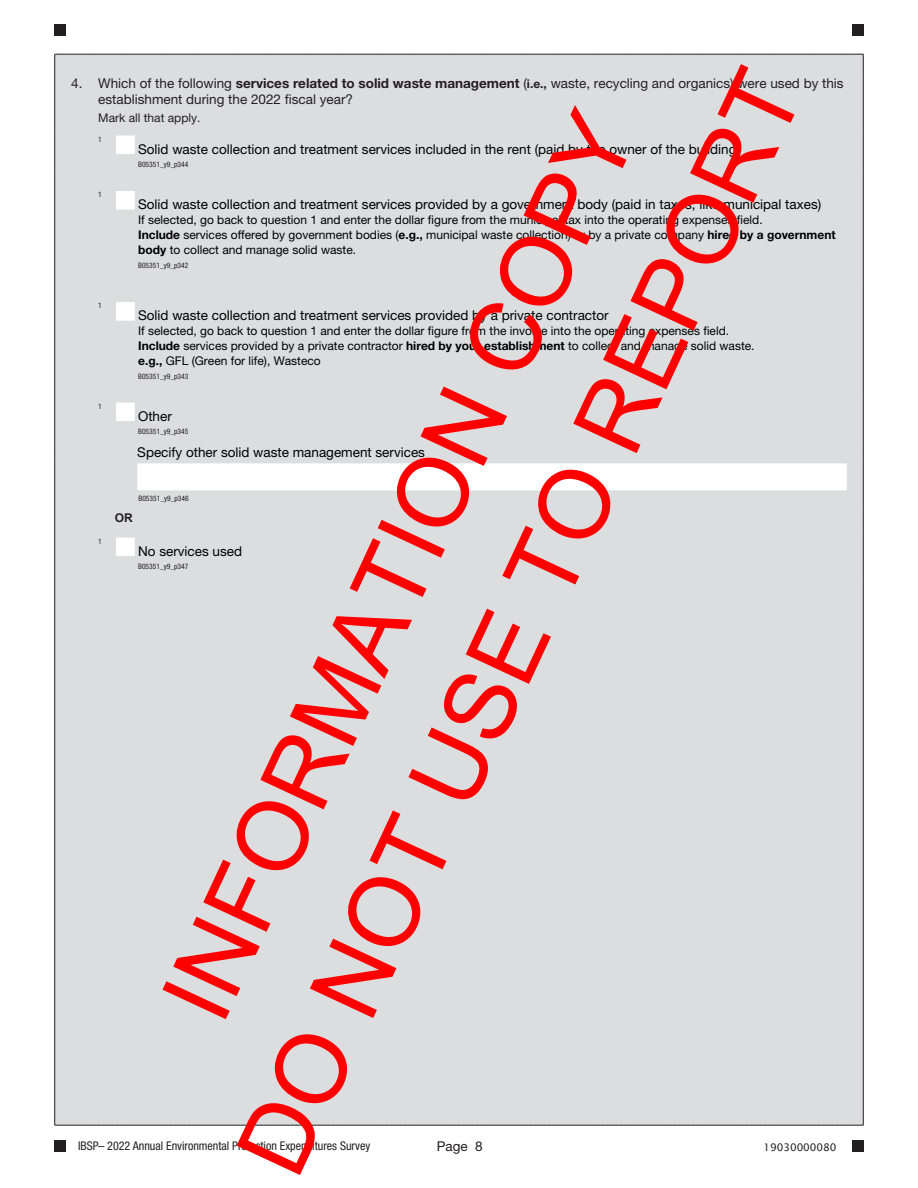
<style>
.page{position:relative;width:918px;height:1188px;background:#fff}
.page>*{position:absolute;margin:0;border:0;box-sizing:border-box;transform-origin:0 0}
.t1{font:97.5px/133.1px "Arial";color:#f00;text-align:center}
.t2{font:13.5px "Helvetica Neue LT Pro";color:#000}
.t3{font:13.5px/16.5px "Helvetica Neue LT Pro";color:#231f20}
.t4{font:12px/15px "Helvetica Neue LT Pro";color:#000}
.t5{font:condensed 12px "Helvetica Neue LT Pro";color:#231f20}
.t6{font:12px "Helvetica Neue LT Pro";color:#231f20}
.t7{font:700 12px "Arial";color:#231f20}
.t8{font:10.5px "Lucida Sans Unicode";color:#231f20}
.CID{font:condensed 7.5px "Helvetica Neue LT Pro";color:#231f20}
.s1{font-weight:700}
.s2{font-weight:700;font-size:12px}
</style>
<div class="page">
<div style="left:54px;top:24px;width:12px;height:12px;background:#231f20"></div>
<div style="left:852px;top:24px;width:12px;height:12px;background:#231f20"></div>
<div style="left:54px;top:1140px;width:12px;height:12px;background:#231f20"></div>
<div style="left:852px;top:1140px;width:12px;height:12px;background:#231f20"></div>
<div style="left:55px;top:72px;width:808px;height:1053px;background:#dcdddf"></div>
<div style="left:54px;top:54px;width:810px;height:18px;background:#dcdddf"></div>
<hr style="left:54px;top:72px;width:1px;height:57px;background:#231f20">
<hr style="left:863px;top:72px;width:1px;height:57px;background:#231f20">
<hr style="left:54px;top:129px;width:1px;height:45px;background:#231f20">
<hr style="left:863px;top:129px;width:1px;height:45px;background:#231f20">
<hr style="left:54px;top:174px;width:1px;height:111px;background:#231f20">
<hr style="left:863px;top:174px;width:1px;height:111px;background:#231f20">
<hr style="left:54px;top:285px;width:1px;height:111px;background:#231f20">
<hr style="left:863px;top:285px;width:1px;height:111px;background:#231f20">
<hr style="left:54px;top:396px;width:1px;height:45px;background:#231f20">
<hr style="left:863px;top:396px;width:1px;height:45px;background:#231f20">
<svg style="left:54px;top:441px;width:1px;height:21px"></svg>
<svg style="left:863px;top:441px;width:1px;height:21px"></svg>
<hr style="left:54px;top:462px;width:1px;height:42px;background:#231f20">
<hr style="left:863px;top:462px;width:1px;height:42px;background:#231f20">
<svg style="left:54px;top:504px;width:1px;height:27px"></svg>
<svg style="left:863px;top:504px;width:1px;height:27px"></svg>
<hr style="left:54px;top:531px;width:1px;height:45px;background:#231f20">
<hr style="left:863px;top:531px;width:1px;height:45px;background:#231f20">
<hr style="left:54px;top:576px;width:1px;height:549px;background:#231f20">
<hr style="left:863px;top:576px;width:1px;height:549px;background:#231f20">
<svg style="left:55px;top:1125px;width:808px;height:1px"></svg>
<div style="left:116px;top:136px;width:18px;height:18px;background:#fff"></div>
<div style="left:116px;top:191px;width:18px;height:18px;background:#fff"></div>
<div style="left:116px;top:302px;width:18px;height:18px;background:#fff"></div>
<div style="left:116px;top:403px;width:18px;height:18px;background:#fff"></div>
<div style="left:137px;top:463px;width:710px;height:27px;background:#fff;border:2px solid #fff"></div>
<div style="left:116px;top:538px;width:18px;height:18px;background:#fff"></div>
<h1 class="t1" style="left:84px;top:1083px;width:1204px;rotate:-65deg">INFORMATION COPY<br>DO NOT USE TO REPORT</h1>
<p class="t3" style="left:71px;top:75px;width:13px">4.</p>
<p class="t3" style="left:98px;top:75px;width:747px">Which of the following <span class="s1">services related to solid waste management</span> (<span class="s2">i.e.,</span> waste, recycling and organics) were used by this establishment during the 2022 fiscal year?</p>
<p class="t6" style="left:98px;top:111px;width:104px">Mark all that apply.</p>
<p class="CID" style="left:98px;top:135px;width:5px">1</p>
<p class="t2" style="left:138px;top:141px;width:603px">Solid waste collection and treatment services included in the rent (paid by the owner of the building)</p>
<p class="CID" style="left:138px;top:160px;width:52px">B05351_y9_p344</p>
<p class="CID" style="left:98px;top:190px;width:5px">1</p>
<p class="t2" style="left:138px;top:196px;width:685px">Solid waste collection and treatment services provided by a government body (paid in taxes, like municipal taxes)</p>
<p class="t4" style="left:138px;top:212px;width:699px">If selected, go back to question 1 and enter the dollar figure from the municipal tax into the operating expenses field.<br><span class="s1">Include</span> services offered by government bodies (<span class="s1">e.g.,</span> municipal waste collection) or by a private company <span class="s1">hired by a government body</span> to collect and manage solid waste.</p>
<p class="CID" style="left:138px;top:261px;width:52px">B05351_y9_p342</p>
<p class="CID" style="left:98px;top:301px;width:5px">1</p>
<p class="t2" style="left:138px;top:307px;width:472px">Solid waste collection and treatment services provided by a private contractor</p>
<p class="t4" style="left:138px;top:323px;width:618px">If selected, go back to question 1 and enter the dollar figure from the invoice into the operating expenses field.<br><span class="s1">Include</span> services provided by a private contractor <span class="s1">hired by your establishment</span> to collect and manage solid waste. <span class="s1">e.g.,</span> GFL (Green for life), Wasteco</p>
<p class="CID" style="left:138px;top:372px;width:52px">B05351_y9_p343</p>
<p class="CID" style="left:98px;top:402px;width:5px">1</p>
<p class="t2" style="left:138px;top:408px;width:35px">Other</p>
<p class="CID" style="left:138px;top:427px;width:52px">B05351_y9_p345</p>
<p class="t2" style="left:137px;top:444px;width:289px">Specify other solid waste management services</p>
<p class="CID" style="left:138px;top:494px;width:52px">B05351_y9_p346</p>
<p class="t7" style="left:115px;top:510px;width:19px">OR</p>
<p class="CID" style="left:98px;top:537px;width:5px">1</p>
<p class="t2" style="left:138px;top:543px;width:106px">No services used</p>
<p class="CID" style="left:138px;top:562px;width:52px">B05351_y9_p347</p>
<p class="t5" style="left:78px;top:1139px;width:294px">IBSP– 2022 Annual Environmental Protection Expenditures Survey</p>
<p class="t3" style="left:437px;top:1138px;width:48px">Page 8</p>
<p class="t8" style="left:764px;top:1139px;width:74px">19030000080</p>
</div>
